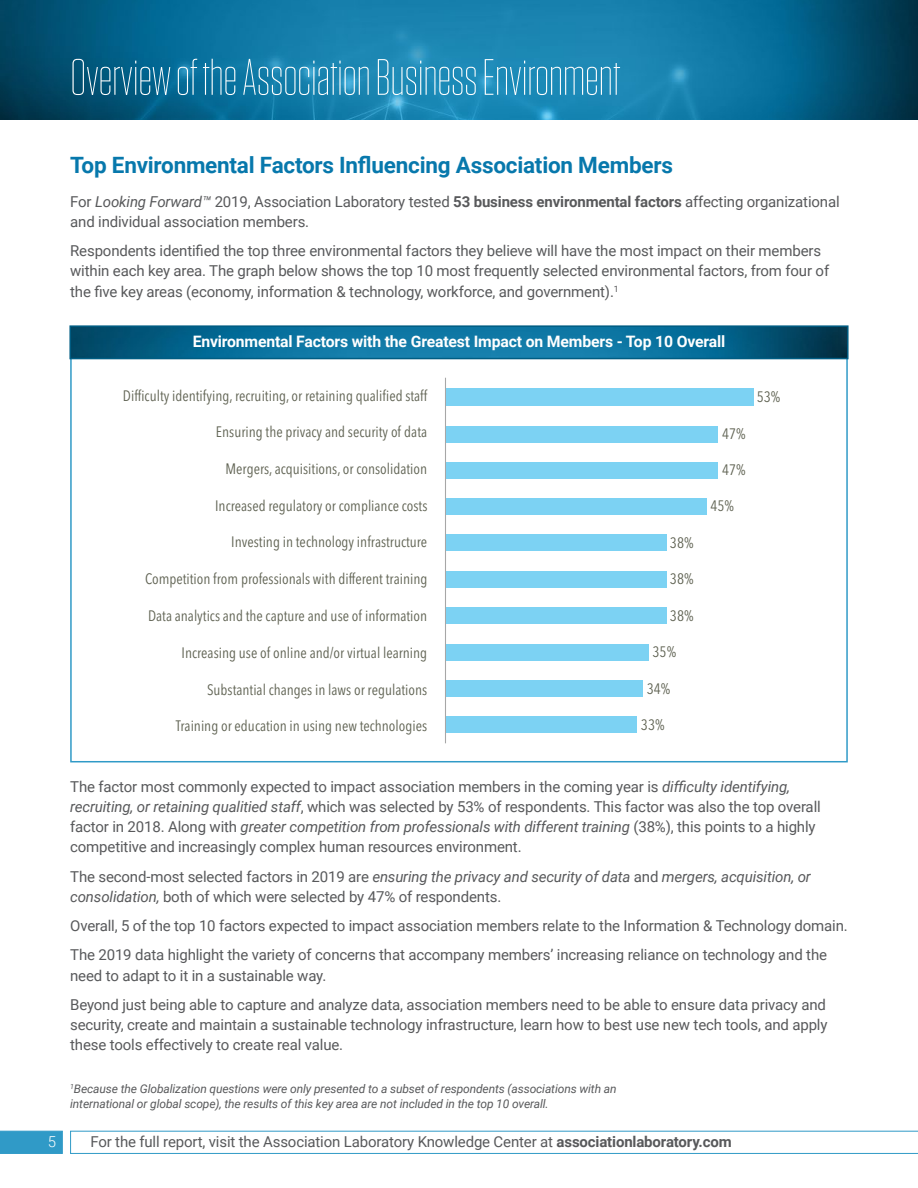
<style>
.page{position:relative;width:918px;height:1188px;background:#fff}
.page>*{position:absolute;margin:0;border:0;box-sizing:border-box;transform-origin:0 0}
.t1{font:200 51px "Tungsten Narrow";letter-spacing:-.01em;color:#fff}
.t2{font:700 22.5px "Roboto";letter-spacing:-.01em;color:#0778ac}
.t3{font:700 15.75px "Roboto";letter-spacing:-.01em;color:#fff}
.t4{font:15px/20.2px "Roboto";letter-spacing:-.01em;color:#58595b}
.t5{font:15px "Avenir Next Condensed";color:#5e6151}
.t6{font:300 15px "Roboto";color:#fff}
.t7{font:italic 12px/15px "Roboto";letter-spacing:-.01em;color:#58595b}
.s1{font-style:italic}
.s2{font-weight:700}
</style>
<div class="page">
<svg style="left:0;top:1131px;width:63px;height:23px"></svg>
<img style="left:0;top:0;width:918px;height:119px">
<svg style="left:70px;top:1131px;width:848px;height:23px"></svg>
<hr style="left:445px;top:378px;width:1px;height:365px;background:#a7a7a7">
<div style="left:446px;top:717px;width:191px;height:16px;background:#7cd2f3"></div>
<div style="left:446px;top:680px;width:197px;height:17px;background:#7cd2f3"></div>
<div style="left:446px;top:644px;width:203px;height:16px;background:#7cd2f3"></div>
<div style="left:446px;top:608px;width:221px;height:16px;background:#7cd2f3"></div>
<div style="left:446px;top:571px;width:221px;height:17px;background:#7cd2f3"></div>
<div style="left:446px;top:535px;width:221px;height:16px;background:#7cd2f3"></div>
<div style="left:446px;top:498px;width:261px;height:17px;background:#7cd2f3"></div>
<div style="left:446px;top:462px;width:272px;height:17px;background:#7cd2f3"></div>
<div style="left:446px;top:426px;width:272px;height:16px;background:#7cd2f3"></div>
<div style="left:446px;top:388px;width:308px;height:18px;background:#7cd2f3"></div>
<img style="left:72px;top:328px;width:774px;height:28px">
<div style="left:69px;top:325px;width:780px;height:34px;border:2px solid #005d83"></div>
<h1 class="t1" style="left:70px;top:52px;width:552px">Overview of the Association Business Environment</h1>
<h2 class="t2" style="left:70px;top:149px;width:604px">Top Environmental Factors Influencing Association Members</h2>
<p class="t4" style="left:70px;top:191px;width:771px">For <span class="s1">Looking Forward™</span> 2019, Association Laboratory tested <span class="s2">53 business environmental factors</span> affecting organizational and individual association members.</p>
<p class="t4" style="left:70px;top:240px;width:760px">Respondents identified the top three environmental factors they believe will have the most impact on their members within each key area. The graph below shows the top 10 most frequently selected environmental factors, from four of the five key areas (economy, information &amp; technology, workforce, and government).<sup>1</sup></p>
<p class="t3" style="left:193px;top:331px;width:534px">Environmental Factors with the Greatest Impact on Members - Top 10 Overall</p>
<p class="t5" style="left:123px;top:383px;width:306px">Difficulty identifying, recruiting, or retaining qualified staff</p>
<p class="t5" style="left:757px;top:384px;width:25px">53%</p>
<p class="t5" style="left:216px;top:419px;width:213px">Ensuring the privacy and security of data</p>
<p class="t5" style="left:722px;top:421px;width:25px">47%</p>
<p class="t5" style="left:226px;top:456px;width:203px">Mergers, acquisitions, or consolidation</p>
<p class="t5" style="left:722px;top:457px;width:25px">47%</p>
<p class="t5" style="left:215px;top:493px;width:214px">Increased regulatory or compliance costs</p>
<p class="t5" style="left:711px;top:493px;width:25px">45%</p>
<p class="t5" style="left:231px;top:529px;width:197px">Investing in technology infrastructure</p>
<p class="t5" style="left:670px;top:530px;width:25px">38%</p>
<p class="t5" style="left:145px;top:566px;width:284px">Competition from professionals with different training</p>
<p class="t5" style="left:670px;top:566px;width:25px">38%</p>
<p class="t5" style="left:148px;top:603px;width:281px">Data analytics and the capture and use of information</p>
<p class="t5" style="left:670px;top:603px;width:25px">38%</p>
<p class="t5" style="left:182px;top:640px;width:247px">Increasing use of online and/or virtual learning</p>
<p class="t5" style="left:653px;top:639px;width:25px">35%</p>
<p class="t5" style="left:207px;top:676px;width:222px">Substantial changes in laws or regulations</p>
<p class="t5" style="left:647px;top:676px;width:25px">34%</p>
<p class="t5" style="left:176px;top:713px;width:253px">Training or education in using new technologies</p>
<p class="t5" style="left:641px;top:712px;width:25px">33%</p>
<p class="t4" style="left:70px;top:776px;width:752px">The factor most commonly expected to impact association members in the coming year is <span class="s1">difficulty identifying, recruiting, or retaining qualitied staff</span>, which was selected by 53% of respondents. This factor was also the top overall factor in 2018. Along with <span class="s1">greater competition from professionals with different training</span> (38%), this points to a highly competitive and increasingly complex human resources environment.</p>
<p class="t4" style="left:70px;top:866px;width:742px">The second-most selected factors in 2019 are <span class="s1">ensuring the privacy and security of data</span> and <span class="s1">mergers, acquisition, or consolidation,</span> both of which were selected by 47% of respondents.</p>
<p class="t4" style="left:70px;top:911px;width:779px;line-height:29.2px">Overall, 5 of the top 10 factors expected to impact association members relate to the Information &amp; Technology domain.<br>The 2019 data highlight the variety of concerns that accompany members’ increasing reliance on technology and the</p>
<p class="t4" style="left:70px;top:960px;width:757px;line-height:29.2px">need to adapt to it in a sustainable way.<br>Beyond just being able to capture and analyze data, association members need to be able to ensure data privacy and</p>
<p class="t4" style="left:70px;top:1014px;width:759px">security, create and maintain a sustainable technology infrastructure, learn how to best use new tech tools, and apply these tools effectively to create real value.</p>
<p class="t7" style="left:70px;top:1080px;width:548px"><sup>1</sup>Because the Globalization questions were only presented to a subset of respondents (associations with an international or global scope), the results of this key area are not included in the top 10 overall.</p>
<p class="t6" style="left:48px;top:1131px;width:10px">5</p>
<p class="t4" style="left:90px;top:1131px;width:643px">For the full report, visit the Association Laboratory Knowledge Center at <span class="s2">associationlaboratory.com</span></p>
</div>
